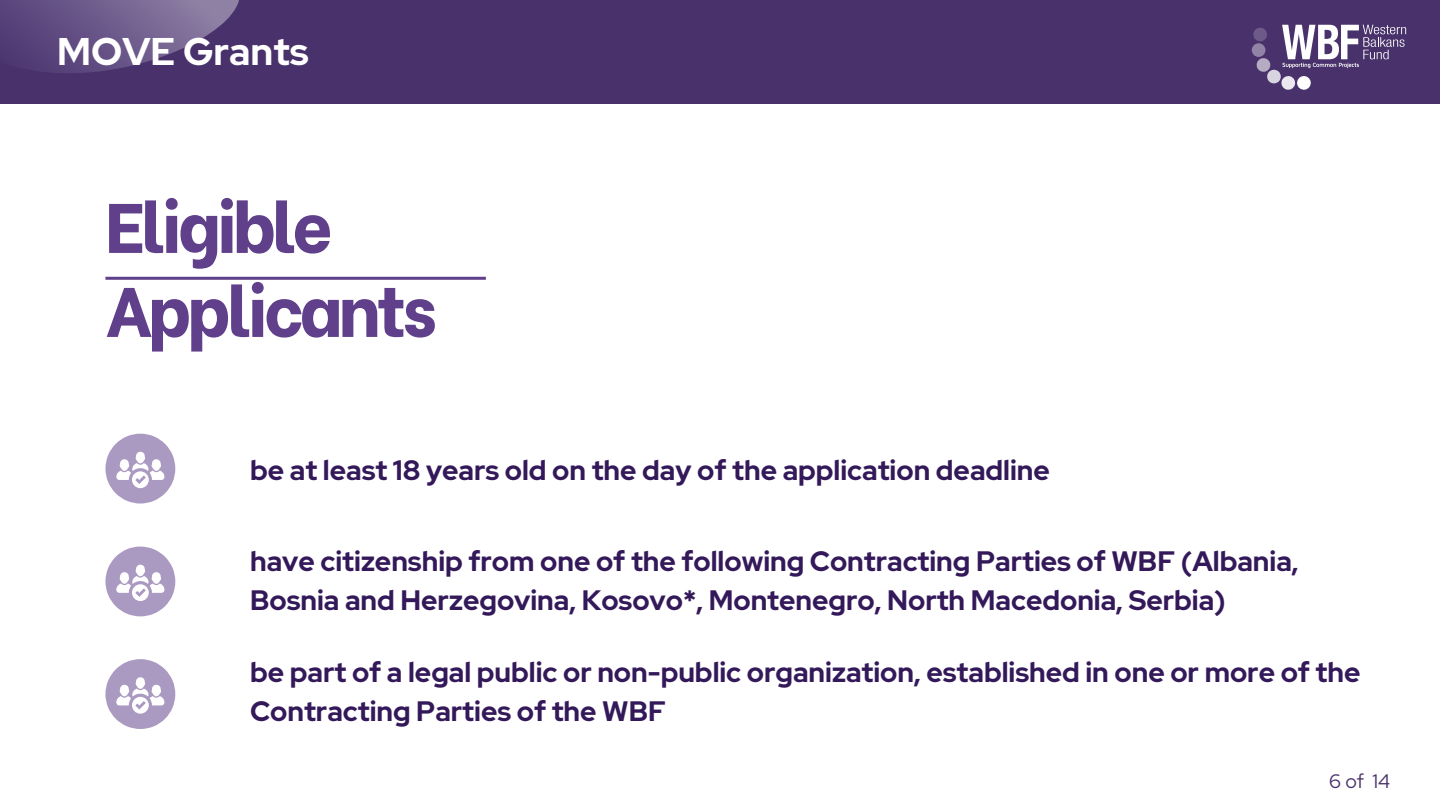
<style>
.page{position:relative;width:1440px;height:810px;background:#fff}
.page>*{position:absolute;margin:0;border:0;box-sizing:border-box;transform-origin:0 0}
.t1{font:800 70px/84px "Be Vietnam";letter-spacing:-.06em;color:#603f8b}
.t2{font:700 38.5px "Red Hat Display";color:#fff}
.t3{font:700 28px/39px "Red Hat Display";color:#331959}
.t4{font:19.4px "Red Hat Display";color:#49326b}
</style>
<div class="page">
<hr style="left:105px;top:277px;width:381px;height:3px;background:#603f8b">
<div style="left:0;top:0;width:1440px;height:104px;background:#49326b"></div>
<svg style="left:0;top:0;width:239px;height:73px"></svg>
<svg style="left:1253px;top:25px;width:153px;height:65px"></svg>
<svg style="left:105px;top:659px;width:70px;height:70px"></svg>
<svg style="left:105px;top:547px;width:70px;height:69px"></svg>
<svg style="left:105px;top:434px;width:70px;height:69px"></svg>
<p class="t2" style="left:57px;top:26px;width:253px">MOVE Grants</p>
<p class="t1" style="left:105px;top:178px;width:333px">Eligible<br>Applicants</p>
<p class="t3" style="left:250px;top:451px;width:801px">be at least 18 years old on the day of the application deadline</p>
<p class="t3" style="left:250px;top:541px;width:1050px">have citizenship from one of the following Contracting Parties of WBF (Albania,<br>Bosnia and Herzegovina, Kosovo*, Montenegro, North Macedonia, Serbia)</p>
<p class="t3" style="left:250px;top:653px;width:1112px">be part of a legal public or non-public organization, established in one or more of the<br>Contracting Parties of the WBF</p>
<p class="t4" style="left:1329px;top:769px;width:62px">6of 14</p>
</div>
